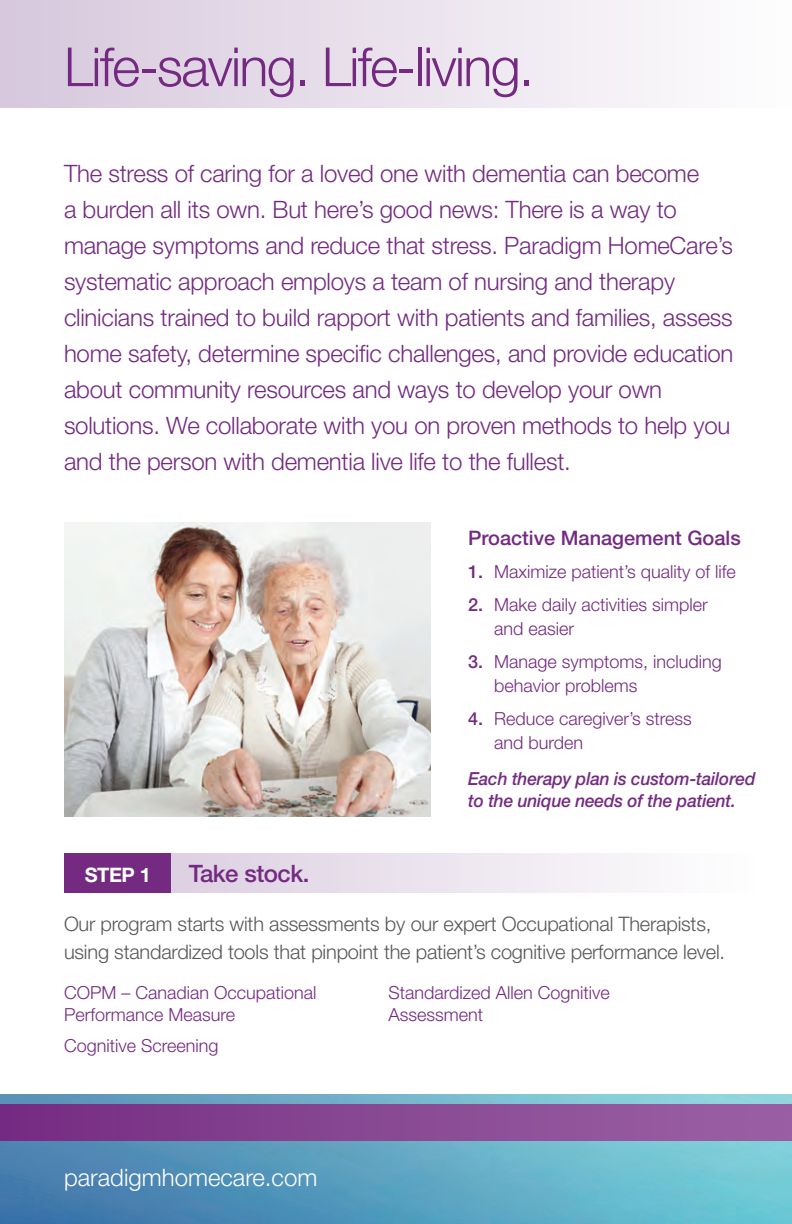
<style>
.page{position:relative;width:792px;height:1224px;background:#fff}
.page>*{position:absolute;margin:0;border:0;box-sizing:border-box;transform-origin:0 0}
.t1{font:300 54px "Helvetica Neue LT Std";letter-spacing:-.03em;color:#742a81}
.t2{font:300 24px/36px "Helvetica Neue LT Std";letter-spacing:-.01em;color:#742a81}
.t3{font:300 24px "Helvetica Neue LT Std";color:#fff}
.t4{font:500 24px "Helvetica Neue LT Std";letter-spacing:-.02em;color:#742a81}
.t5{font:300 20px/28px "Helvetica Neue LT Std";letter-spacing:-.01em;color:#57585a}
.t6{font:500 20px "Helvetica Neue LT Std";color:#742a81}
.t7{font:700 20px "Helvetica Neue LT Std";color:#fff}
.t8{font:300 18px/24px "Helvetica Neue LT Std";color:#742a81}
.t9{font:italic 500 18px/22px "Helvetica Neue LT Std";letter-spacing:-.01em;color:#742a81;scale:.96 1}
.s1{font-weight:500}
</style>
<div class="page">
<div style="left:0;top:0;width:792px;height:108px;background:linear-gradient(to right,#d6c7dc,#fefdfe)"></div>
<img style="left:0;top:1094px;width:792px;height:130px">
<div style="left:0;top:1105px;width:792px;height:36px;background:linear-gradient(to right,#762d82,#9b62a5)"></div>
<img style="left:64px;top:522px;width:367px;height:294px">
<svg style="left:170px;top:854px;width:464px;height:39px;fill:#eae2ed"></svg>
<div style="left:64px;top:854px;width:106px;height:39px;background:#742a81"></div>
<h1 class="t1" style="left:64px;top:34px;width:472px">Life-saving. Life-living.</h1>
<p class="t2" style="left:64px;top:155px;width:671px">The stress of caring for a loved one with dementia can become<br>a burden all its own. But here’s good news: There is a way to manage symptoms and reduce that stress. Paradigm HomeCare’s systematic approach employs a team of nursing and therapy clinicians trained to build rapport with patients and families, assess home safety, determine specific challenges, and provide education about community resources and ways to develop your own solutions. We collaborate with you on proven methods to help you and the person with dementia live life to the fullest.</p>
<p class="t7" style="left:85px;top:863px;width:68px">STEP 1</p>
<p class="t4" style="left:189px;top:860px;width:122px">Take stock.</p>
<p class="t6" style="left:468px;top:526px;width:274px">Proactive Management Goals</p>
<p class="t8" style="left:468px;top:560px;width:269px"><span class="s1">1.</span> Maximize patient’s quality of life</p>
<p class="t8" style="left:494px;top:593px;width:215px;text-indent:-26px"><span class="s1">2.</span> Make daily activities simpler and easier</p>
<p class="t8" style="left:494px;top:650px;width:229px;text-indent:-26px"><span class="s1">3.</span> Manage symptoms, including behavior problems</p>
<p class="t8" style="left:494px;top:706px;width:199px;text-indent:-26px"><span class="s1">4.</span> Reduce caregiver’s stress and burden</p>
<p class="t9" style="left:468px;top:768px;width:301px">Each therapy plan is custom-tailored to the unique needs of the patient.</p>
<p class="t5" style="left:64px;top:910px;width:663px">Our program starts with assessments by our expert Occupational Therapists, using standardized tools that pinpoint the patient’s cognitive performance level.</p>
<p class="t8" style="left:64px;top:981px;width:254px;line-height:22px">COPM – Canadian Occupational<br>Performance Measure</p>
<p class="t8" style="left:64px;top:1033px;width:156px">Cognitive Screening</p>
<p class="t3" style="left:64px;top:1163px;width:255px">paradigmhomecare.com</p>
<p class="t8" style="left:388px;top:981px;width:223px;line-height:22px">Standardized Allen Cognitive<br>Assessment</p>
</div>
